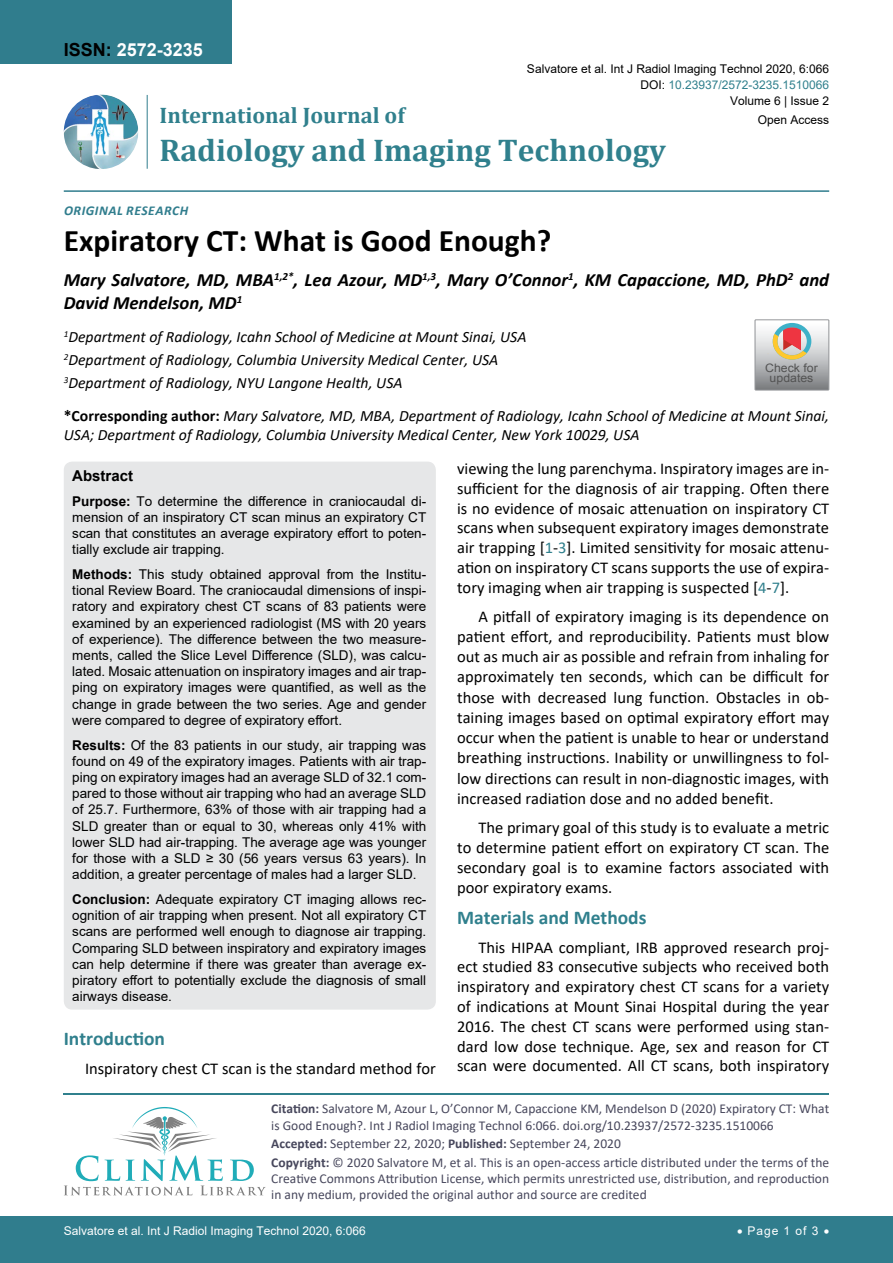
<style>
.page{position:relative;width:893px;height:1263px;background:#fff}
.page>*{position:absolute;margin:0;border:0;box-sizing:border-box;transform-origin:0 0}
.t1{font:700 31.5px "Calibri";color:#000}
.t2{font:700 31.5px "Cambria";color:#30808d}
.t3{font:700 22.5px "Cambria";color:#30808d}
.t4{font:700 19.5px "Calibri";color:#30808d}
.t5{font:italic 700 18.75px/22.5px "Calibri";color:#000}
.t6{font:700 18px "Arial";color:#fff}
.t7{font:16.5px/19.8px "Calibri";color:#000;text-align:justify}
.t8{font:italic 15.75px/23.1px "Calibri";color:#000}
.t9{font:700 15px "Arial";color:#000}
.t10{font:13.5px/16.2px "Arial";color:#000;text-align:justify}
.t11{font:13.5px/16.2px "Calibri";color:#47475c}
.t12{font:italic 700 13.5px "Calibri";letter-spacing:.04em;color:#307d8d}
.t13{font:12px "Arial";color:#000}
.t14{font:12px "Arial";color:#fff}
.t15{font:12px "Arial";color:#30808d}
.t16{font:11.7px/10.1px "Arial";color:#535353;text-align:center;scale:1.06 1}
.s1{color:#000}
.s2{font-weight:700;font-style:normal}
.s3{font-weight:700}
.s4{color:#30808d}
</style>
<div class="page">
<div style="left:0;top:1217px;width:893px;height:46px;background:#307d8d"></div>
<div style="left:0;top:0;width:231px;height:64px;background:#307d8d"></div>
<img style="left:64px;top:95px;width:74px;height:74px;border-radius:37px">
<hr style="left:147px;top:95px;width:1px;height:74px;background:#307d8d">
<hr style="left:64px;top:190px;width:765px;height:2px;background:#307d8d">
<hr style="left:64px;top:1093px;width:765px;height:2px;background:#30808d">
<svg style="left:64px;top:1107px;width:202px;height:88px"></svg>
<div style="left:64px;top:462px;width:372px;height:547px;background:#e6e7e8;border-radius:9px"></div>
<svg style="left:755px;top:320px;width:74px;height:70px;background:#bdb6b3"></svg>
<h3 class="t6" style="left:64px;top:37px;width:141px"><span class="s1">ISSN:</span> 2572-3235</h3>
<p class="t13" style="left:527px;top:60px;width:304px">Salvatore et al. Int J Radiol Imaging Technol 2020, 6:066</p>
<p class="t13" style="left:730px;top:92px;width:101px">Volume 6 | Issue 2</p>
<p class="t15" style="left:640px;top:76px;width:190px"><span class="s1">DOI:</span> 10.23937/2572-3235.1510066</p>
<h2 class="t3" style="left:160px;top:100px;width:247px">International Journal of</h2>
<h1 class="t2" style="left:160px;top:128px;width:508px">Radiology and Imaging Technology</h1>
<p class="t13" style="left:758px;top:112px;width:73px">Open Access</p>
<p class="t12" style="left:64px;top:201px;width:126px">Original Research</p>
<h1 class="t1" style="left:64px;top:218px;width:489px">Expiratory CT: What is Good Enough?</h1>
<h3 class="t5" style="left:64px;top:268px;width:767px">Mary Salvatore, MD, MBA<sup>1,2*</sup>, Lea Azour, MD<sup>1,3</sup>, Mary O’Connor<sup>1</sup>, KM Capaccione, MD, PhD<sup>2</sup> and<br>David Mendelson, MD<sup>1</sup></h3>
<p class="t8" style="left:64px;top:325px;width:464px"><sup>1</sup>Department of Radiology, Icahn School of Medicine at Mount Sinai, USA<br><sup>2</sup>Department of Radiology, Columbia University Medical Center, USA<br><sup>3</sup>Department of Radiology, NYU Langone Health, USA</p>
<p class="t8" style="left:64px;top:406px;width:767px;line-height:18.9px"><span class="s2">*Corresponding author:</span> Mary Salvatore, MD, MBA, Department of Radiology, Icahn School of Medicine at Mount Sinai,<br>USA; Department of Radiology, Columbia University Medical Center, New York 10029, USA</p>
<p class="t9" style="left:72px;top:465px;width:62px">Abstract</p>
<p class="t10" style="left:72px;top:493px;width:355px"><span class="s3">Purpose:</span> To determine the difference in craniocaudal di&shy;mension of an inspiratory CT scan minus an expiratory CT scan that constitutes an average expiratory effort to poten&shy;tially exclude air trapping.</p>
<p class="t10" style="left:72px;top:566px;width:356px"><span class="s3">Methods:</span> This study obtained approval from the Institu&shy;tional Review Board. The craniocaudal dimensions of inspi&shy;ratory and expiratory chest CT scans of 83 patients were examined by an experienced radiologist (MS with 20 years of experience). The difference between the two measure&shy;ments, called the Slice Level Difference (SLD), was calcu&shy;lated. Mosaic attenuation on inspiratory images and air trap&shy;ping on expiratory images were quantified, as well as the change in grade between the two series. Age and gender were compared to degree of expiratory effort.</p>
<p class="t10" style="left:72px;top:737px;width:355px"><span class="s3">Results:</span> Of the 83 patients in our study, air trapping was found on 49 of the expiratory images. Patients with air trap&shy;ping on expiratory images had an average SLD of 32.1 com&shy;pared to those without air trapping who had an average SLD of 25.7. Furthermore, 63% of those with air trapping had a SLD greater than or equal to 30, whereas only 41% with lower SLD had air-trapping. The average age was younger for those with a SLD ≥ 30 (56 years versus 63 years). In addition, a greater percentage of males had a larger SLD.</p>
<p class="t10" style="left:72px;top:891px;width:355px"><span class="s3">Conclusion:</span> Adequate expiratory CT imaging allows rec&shy;ognition of air trapping when present. Not all expiratory CT scans are performed well enough to diagnose air trapping.<br>Comparing SLD between inspiratory and expiratory images can help determine if there was greater than average ex&shy;piratory effort to potentially exclude the diagnosis of small airways disease.</p>
<p class="t16" style="left:765px;top:363px;width:51px">Check for updates</p>
<p class="t7" style="left:457px;top:458px;width:374px">viewing the lung parenchyma. Inspiratory images are in&shy;sufficient for the diagnosis of air trapping. Often there is no evidence of mosaic attenuation on inspiratory CT scans when subsequent expiratory images demonstrate air trapping [<span class="s4">1</span>-<span class="s4">3</span>]. Limited sensitivity for mosaic attenu&shy;ation on inspiratory CT scans supports the use of expira&shy;tory imaging when air trapping is suspected [<span class="s4">4</span>-<span class="s4">7</span>].</p>
<p class="t7" style="left:457px;top:605px;width:374px;line-height:20.2px;text-indent:21px">A pitfall of expiratory imaging is its dependence on patient effort, and reproducibility. Patients must blow out as much air as possible and refrain from inhaling for approximately ten seconds, which can be difficult for those with decreased lung function. Obstacles in ob&shy;taining images based on optimal expiratory effort may occur when the patient is unable to hear or understand breathing instructions. Inability or unwillingness to fol&shy;low directions can result in non-diagnostic images, with increased radiation dose and no added benefit.</p>
<p class="t7" style="left:457px;top:816px;width:374px;line-height:20.2px;text-indent:21px">The primary goal of this study is to evaluate a metric to determine patient effort on expiratory CT scan. The secondary goal is to examine factors associated with poor expiratory exams.</p>
<h3 class="t4" style="left:457px;top:904px;width:191px">Materials and Methods</h3>
<p class="t7" style="left:457px;top:937px;width:374px;text-indent:21px">This HIPAA compliant, IRB approved research proj&shy;ect studied 83 consecutive subjects who received both inspiratory and expiratory chest CT scans for a variety of indications at Mount Sinai Hospital during the year 2016. The chest CT scans were performed using stan&shy;dard low dose technique. Age, sex and reason for CT scan were documented. All CT scans, both inspiratory</p>
<h3 class="t4" style="left:64px;top:1025px;width:103px">Introduction</h3>
<p class="t7" style="left:85px;top:1058px;width:352px">Inspiratory chest CT scan is the standard method for</p>
<p class="t11" style="left:271px;top:1100px;width:559px"><span class="s3">Citation:</span> Salvatore M, Azour L, O’Connor M, Capaccione KM, Mendelson D (2020) Expiratory CT: What is Good Enough?. Int J Radiol Imaging Technol 6:066. doi.org/10.23937/2572-3235.1510066</p>
<p class="t11" style="left:271px;top:1134px;width:559px;line-height:18.6px"><span class="s3">Accepted:</span> September 22, 2020; <span class="s3">Published:</span> September 24, 2020<br><span class="s3">Copyright:</span> © 2020 Salvatore M, et al. This is an open-access article distributed under the terms of the</p>
<p class="t11" style="left:271px;top:1170px;width:559px">Creative Commons Attribution License, which permits unrestricted use, distribution, and reproduction in any medium, provided the original author and source are credited</p>
<p class="t14" style="left:64px;top:1223px;width:304px">Salvatore et al. Int J Radiol Imaging Technol 2020, 6:066</p>
<p class="t14" style="left:737px;top:1223px;width:94px">• Page 1 of 3 •</p>
</div>
